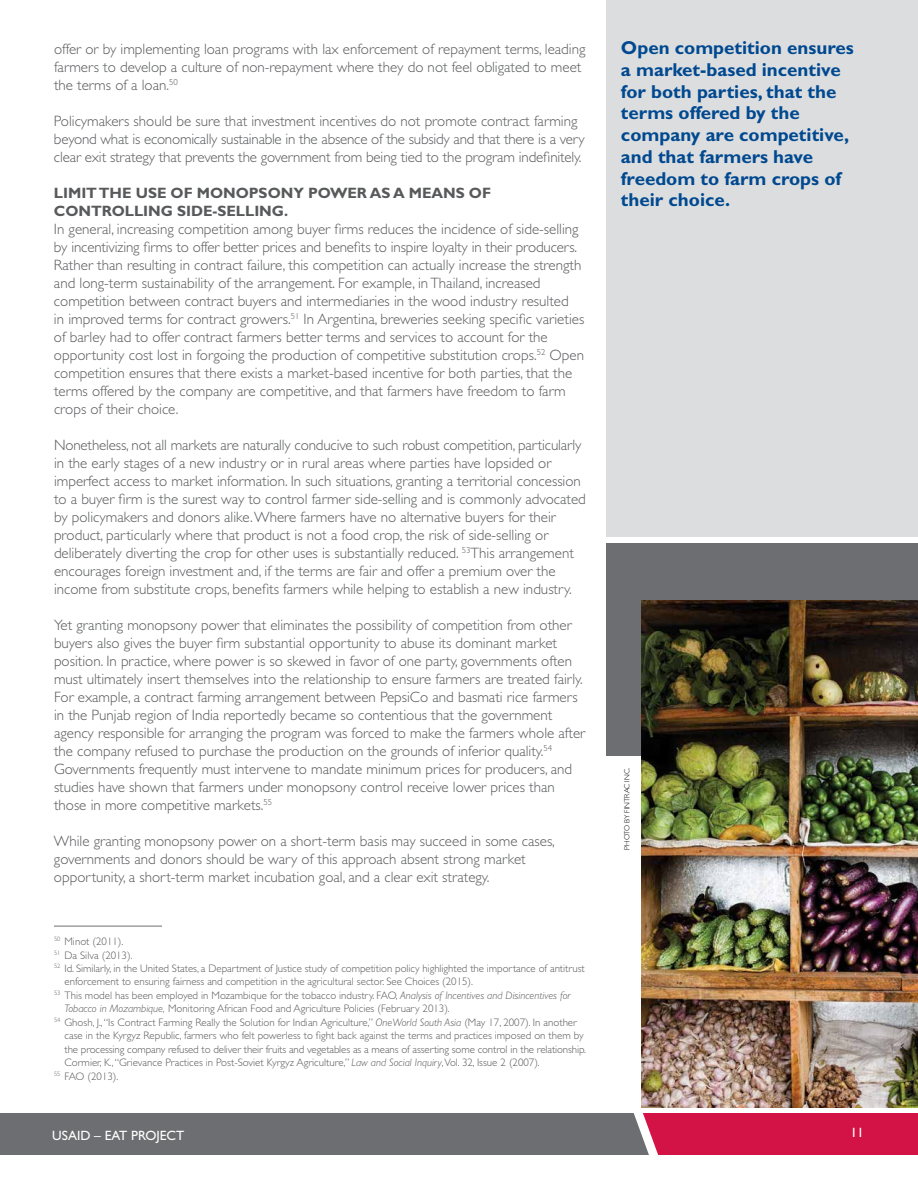
<style>
.page{position:relative;width:918px;height:1188px;background:#fff}
.page>*{position:absolute;margin:0;border:0;box-sizing:border-box;transform-origin:0 0}
.t1{font:700 18.75px/21.8px "Gill Sans Std";color:#004990}
.t2{font:300 15px/18px "Gill Sans Std";color:#58595b}
.t3{font:700 15px/18px "Gill Sans Std";letter-spacing:-.005em;color:#58595b}
.t4{font:13.5px "Gill Sans Std";color:#fff}
.t5{font:300 10.8px "Gill Sans Std";color:#58595b}
.t6{font:300 7.5px "Gill Sans Std";letter-spacing:-.005em;color:#000}
.s1{font-style:italic}
</style>
<div class="page">
<svg style="left:0;top:1113px;width:918px;height:42px;background:#8b5565"></svg>
<hr style="left:54px;top:926px;width:108px;height:1px;background:#6d6e71">
<div style="left:606px;top:543px;width:312px;height:213px;background:#6d6e71"></div>
<img style="left:642px;top:600px;width:276px;height:507px">
<div style="left:606px;top:0;width:312px;height:537px;background:#dcddde"></div>
<p class="t2" style="left:54px;top:40px;width:533px">offer or by implementing loan programs with lax enforcement of repayment terms, leading farmers to develop a culture of non-repayment where they do not feel obligated to meet the terms of a loan.<sup>50</sup></p>
<p class="t2" style="left:54px;top:112px;width:532px">Policymakers should be sure that investment incentives do not promote contract farming beyond what is economically sustainable in the absence of the subsidy and that there is a very clear exit strategy that prevents the government from being tied to the program indefinitely.</p>
<p class="t3" style="left:54px;top:184px;width:439px">LIMIT THE USE OF MONOPSONY POWER AS A MEANS OF<br>CONTROLLING SIDE-SELLING.</p>
<p class="t2" style="left:54px;top:220px;width:532px">In general, increasing competition among buyer firms reduces the incidence of side-selling by incentivizing firms to offer better prices and benefits to inspire loyalty in their producers.<br>Rather than resulting in contract failure, this competition can actually increase the strength and long-term sustainability of the arrangement. For example, in Thailand, increased competition between contract buyers and intermediaries in the wood industry resulted<br>in improved terms for contract growers.<sup>51</sup> In Argentina, breweries seeking specific varieties of barley had to offer contract farmers better terms and services to account for the opportunity cost lost in forgoing the production of competitive substitution crops.<sup>52</sup> Open competition ensures that there exists a market-based incentive for both parties, that the terms offered by the company are competitive, and that farmers have freedom to farm crops of their choice.</p>
<p class="t2" style="left:54px;top:436px;width:533px">Nonetheless, not all markets are naturally conducive to such robust competition, particularly in the early stages of a new industry or in rural areas where parties have lopsided or imperfect access to market information. In such situations, granting a territorial concession to a buyer firm is the surest way to control farmer side-selling and is commonly advocated by policymakers and donors alike. Where farmers have no alternative buyers for their product, particularly where that product is not a food crop, the risk of side-selling or deliberately diverting the crop for other uses is substantially reduced. <sup>53</sup>This arrangement encourages foreign investment and, if the terms are fair and offer a premium over the income from substitute crops, benefits farmers while helping to establish a new industry.</p>
<p class="t2" style="left:54px;top:616px;width:533px">Yet granting monopsony power that eliminates the possibility of competition from other buyers also gives the buyer firm substantial opportunity to abuse its dominant market position. In practice, where power is so skewed in favor of one party, governments often must ultimately insert themselves into the relationship to ensure farmers are treated fairly.<br>For example, a contract farming arrangement between PepsiCo and basmati rice farmers in the Punjab region of India reportedly became so contentious that the government agency responsible for arranging the program was forced to make the farmers whole after the company refused to purchase the production on the grounds of inferior quality.<sup>54<br></sup>Governments frequently must intervene to mandate minimum prices for producers, and studies have shown that farmers under monopsony control receive lower prices than those in more competitive markets.<sup>55</sup></p>
<p class="t2" style="left:54px;top:832px;width:502px">While granting monopsony power on a short-term basis may succeed in some cases, governments and donors should be wary of this approach absent strong market opportunity, a short-term market incubation goal, and a clear exit strategy.</p>
<p class="t5" style="left:54px;top:935px;width:71px"><sup>50</sup> Minot (2011).</p>
<p class="t5" style="left:54px;top:949px;width:80px"><sup>51</sup> Da Silva (2013).</p>
<p class="t5" style="left:54px;top:962px;width:532px"><sup>52</sup> Id. Similarly, in the United States, a Department of Justice study of competition policy highlighted the importance of antitrust</p>
<p class="t5" style="left:65px;top:976px;width:410px">enforcement to ensuring fairness and competition in the agricultural sector. See Choices (2015).</p>
<p class="t5" style="left:54px;top:989px;width:518px"><sup>53</sup> This model has been employed in Mozambique for the tobacco industry. FAO, <span class="s1">Analysis of Incentives and Disincentives for</span></p>
<p class="t5" style="left:64px;top:1003px;width:387px"><span class="s1">Tobacco in Mozambique,</span> Monitoring African Food and Agriculture Policies (February 2013).</p>
<p class="t5" style="left:54px;top:1016px;width:524px"><sup>54</sup> Ghosh, J., “Is Contract Farming Really the Solution for Indian Agriculture,” <span class="s1">OneWorld South Asia</span> (May 17, 2007). In another</p>
<p class="t5" style="left:64px;top:1030px;width:521px">case in the Kyrgyz Republic, farmers who felt powerless to fight back against the terms and practices imposed on them by</p>
<p class="t5" style="left:64px;top:1043px;width:523px">the processing company refused to deliver their fruits and vegetables as a means of asserting some control in the relationship.</p>
<p class="t5" style="left:64px;top:1057px;width:477px">Cormier, K., “Grievance Practices in Post-Soviet Kyrgyz Agriculture,” <span class="s1">Law and Social Inquiry</span>,Vol. 32, Issue 2 (2007).</p>
<p class="t5" style="left:54px;top:1070px;width:66px"><sup>55</sup> FAO (2013).</p>
<p class="t1" style="left:621px;top:37px;width:234px">Open competition ensures a market-based incentive for both parties, that the terms offered by the company are competitive, and that farmers have freedom to farm crops of their choice.</p>
<p class="t6" style="left:623px;top:850px;width:83px;rotate:-90deg">PHOTO BY FINTRAC INC.</p>
<p class="t4" style="left:52px;top:1128px;width:133px">USAID – EAT PROJECT</p>
<p class="t4" style="left:850px;top:1125px;width:15px">11</p>
</div>
